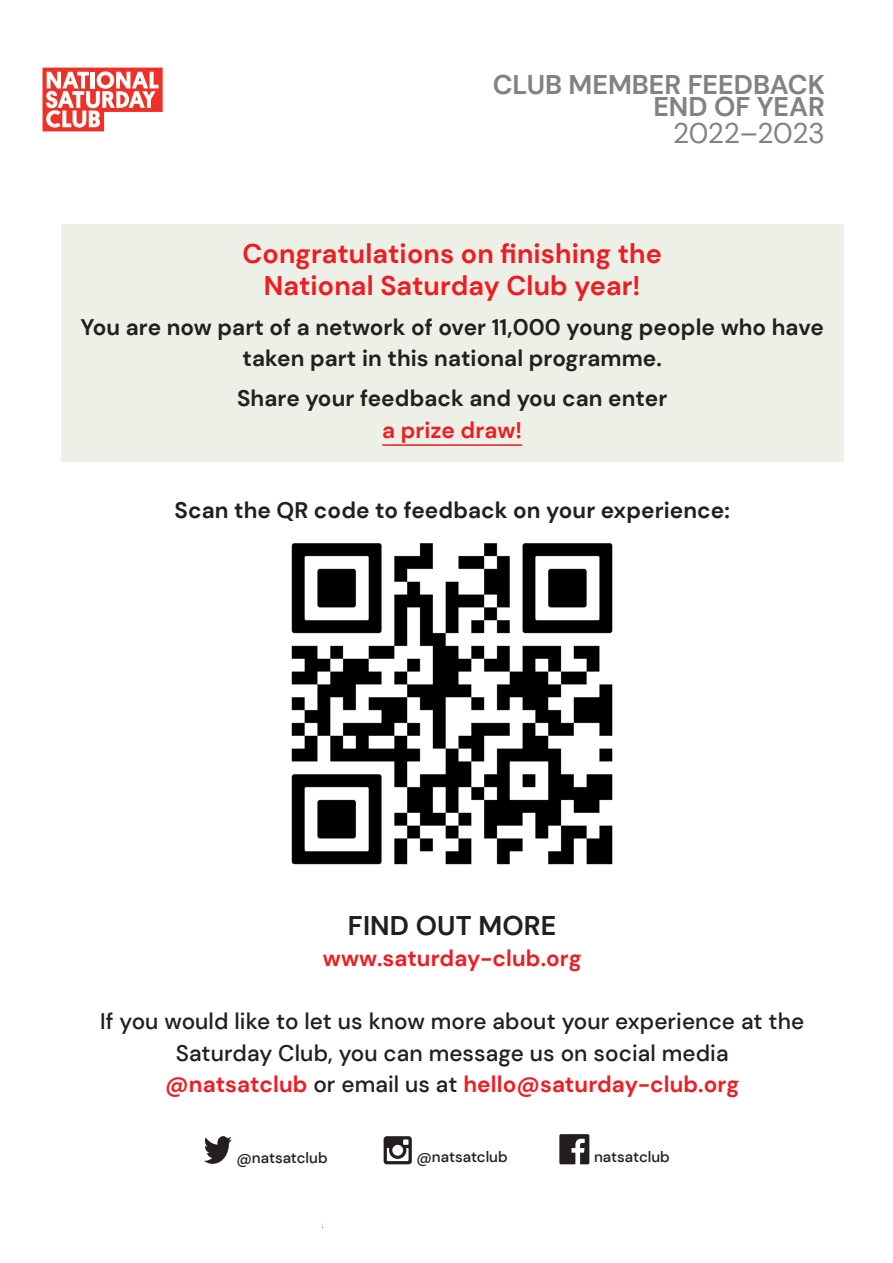
<style>
.page{position:relative;width:893px;height:1263px;background:#fff}
.page>*{position:absolute;margin:0;border:0;box-sizing:border-box;transform-origin:0 0}
.t1{font:28.35px "DM Sans";letter-spacing:-.02em;color:#808285}
.TEXT{font:700 27px/31.5px "DM Sans";letter-spacing:.005em;color:#ee1d23;text-align:center}
.t2{font:700 27px/21.9px "DM Sans";color:#808285;text-align:right}
.Paragraph_Style_1{font:700 27px "DM Sans";letter-spacing:.005em;color:#231f20}
.TEXT-2{font:700 22.5px/31.5px "DM Sans";letter-spacing:.005em;color:#231f20;text-align:center}
.Paragraph_Style_1-2{font:500 22.5px/31.5px "DM Sans";letter-spacing:.005em;color:#231f20;text-align:center}
.Paragraph_Style_1-3{font:700 22.5px "DM Sans";letter-spacing:.005em;color:#ee1d23}
.t3{font:500 15px "DM Sans";color:#231f20}
.s1{color:#ee1d23}
.s2{font-weight:700;color:#ee1d23}
</style>
<div class="page">
<div style="left:61px;top:224px;width:783px;height:238px;background:#edf0e6"></div>
<img style="left:291px;top:543px;width:322px;height:322px">
<svg style="left:559px;top:1134px;width:30px;height:30px"></svg>
<svg style="left:384px;top:1136px;width:28px;height:28px"></svg>
<svg style="left:204px;top:1136px;width:28px;height:28px"></svg>
<hr style="left:382px;top:444px;width:140px;height:2px;background:#ee1d23">
<svg style="left:43px;top:68px;width:120px;height:63px"></svg>
<h1 class="t2" style="left:493px;top:74px;width:334px">CLUB MEMBER FEEDBACK<br>END OF YEAR</h1>
<h1 class="t1" style="left:673px;top:116px;width:153px">2022–2023</h1>
<p class="TEXT" style="left:242px;top:238px;width:421px">Congratulations on finishing the<br>National Saturday Club year!</p>
<p class="TEXT-2" style="left:81px;top:311px;width:745px">You are now part of a network of over 11,000 young people who have taken part in this national programme.</p>
<p class="TEXT-2" style="left:237px;top:382px;width:432px">Share your feedback and you can enter <span class="s1">a prize draw!</span></p>
<p class="TEXT-2" style="left:175px;top:494px;width:557px">Scan the QR code to feedback on your experience:</p>
<p class="Paragraph_Style_1" style="left:348px;top:908px;width:210px">FIND OUT MORE</p>
<p class="Paragraph_Style_1-3" style="left:323px;top:944px;width:260px">www.saturday-club.org</p>
<p class="Paragraph_Style_1-2" style="left:100px;top:1005px;width:705px">If you would like to let us know more about your experience at the<br>Saturday Club, you can message us on social media<br><span class="s2">@natsatclub</span> or email us at <span class="s2">hello@saturday-club.org</span></p>
<p class="t3" style="left:236px;top:1148px;width:93px">@natsatclub</p>
<p class="t3" style="left:416px;top:1147px;width:93px">@natsatclub</p>
<p class="t3" style="left:594px;top:1147px;width:77px">natsatclub</p>
</div>
